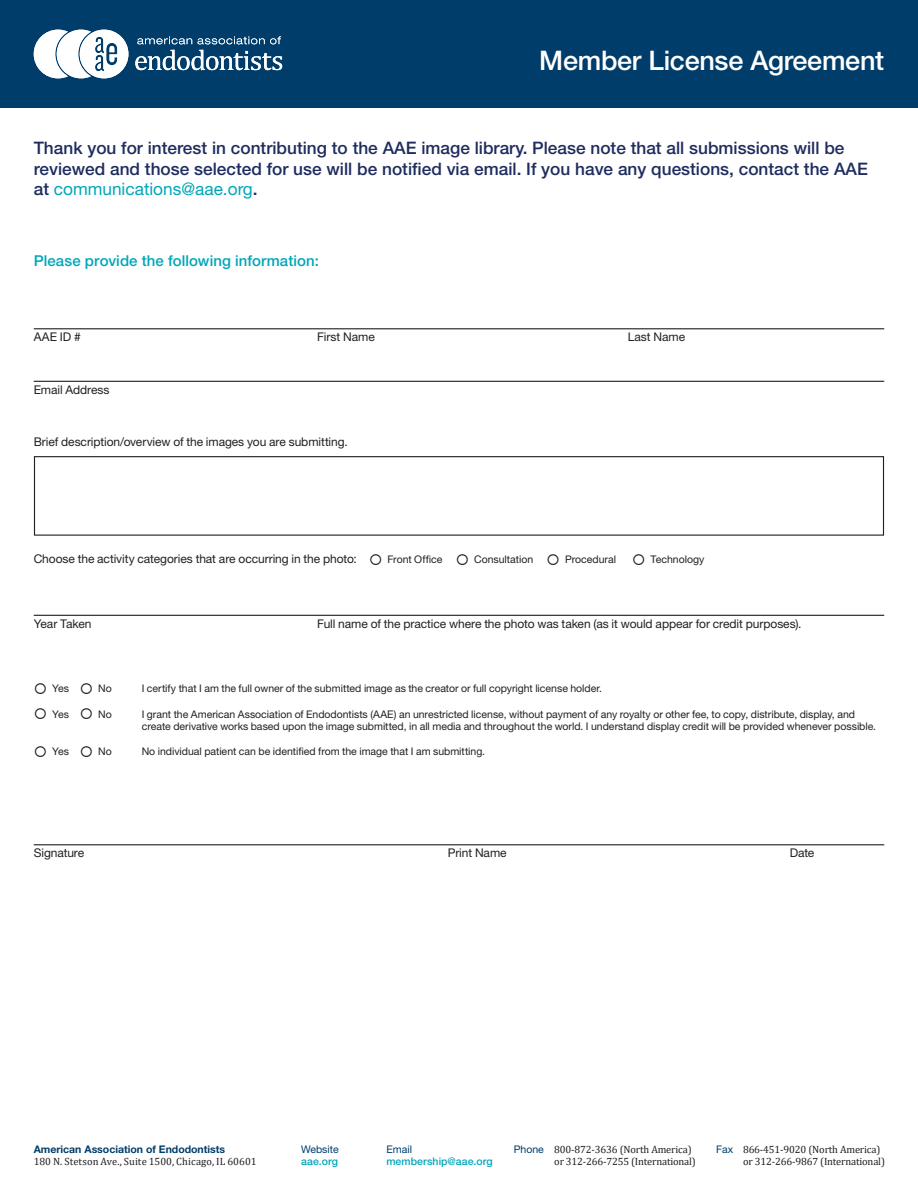
<style>
.page{position:relative;width:918px;height:1188px;background:#fff}
.page>*{position:absolute;margin:0;border:0;box-sizing:border-box;transform-origin:0 0}
.NB___Form_Title{font:500 27px "Helvetica Neue LT Std";letter-spacing:-.01em;color:#fff}
.ELIGIBILITY{font:500 17.25px/20.7px "Helvetica Neue LT Std";color:#1f2c5f}
.NB___Your_Record_Inf{font:500 15px "Helvetica Neue LT Std";letter-spacing:.005em;color:#00a6b9}
.PERSONAL_INFORMATION{font:12px "Helvetica Neue LT Std";letter-spacing:-.005em;color:#231f20}
.PERSONAL_INFORMATION-2{font:10.5px/12px "Helvetica Neue LT Std";letter-spacing:-.005em;color:#231f20}
.t1{font:10.5px/12.6px "Cambria";letter-spacing:-.015em;color:#231f20}
.t2{font:10.5px "Cambria";letter-spacing:.005em;color:#231f20}
.t3{font:700 10.5px "Helvetica Neue LT Std";color:#003d6a}
.t4{font:500 10.5px "Helvetica Neue LT Std";letter-spacing:.005em;color:#00a6b9}
.t5{font:10.5px "Helvetica Neue LT Std";color:#003d6a}
.s1{font-weight:400;color:#00a6b9}
.s2{font-size:10.5px}
.s3{font-family:"Helvetica Neue LT Std";color:#003d6a}
</style>
<div class="page">
<div style="left:0;top:0;width:918px;height:108px;background:#003d6a"></div>
<svg style="left:34px;top:30px;width:94px;height:48px"></svg>
<svg style="left:135px;top:50px;width:147px;height:20px"></svg>
<svg style="left:137px;top:36px;width:55px;height:8px"></svg>
<svg style="left:198px;top:36px;width:83px;height:8px"></svg>
<hr style="left:34px;top:328px;width:850px;height:1px;background:#231f20">
<hr style="left:34px;top:381px;width:850px;height:1px;background:#231f20">
<hr style="left:34px;top:615px;width:850px;height:1px;background:#231f20">
<hr style="left:34px;top:844px;width:850px;height:1px;background:#231f20">
<div style="left:34px;top:456px;width:850px;height:80px;border:1px solid #231f20"></div>
<p class="NB___Form_Title" style="left:539px;top:44px;width:346px">Member License Agreement</p>
<p class="ELIGIBILITY" style="left:34px;top:137px;width:836px">Thank you for interest in contributing to the AAE image library. Please note that all submissions will be reviewed and those selected for use will be notified via email. If you have any questions, contact the AAE at <span class="s1">communications@aae.org</span>.</p>
<p class="NB___Your_Record_Inf" style="left:34px;top:252px;width:287px">Please provide the following information:</p>
<p class="PERSONAL_INFORMATION" style="left:34px;top:330px;width:49px">AAE ID #</p>
<p class="PERSONAL_INFORMATION" style="left:317px;top:330px;width:59px">First Name</p>
<p class="PERSONAL_INFORMATION" style="left:628px;top:330px;width:59px">Last Name</p>
<p class="PERSONAL_INFORMATION" style="left:34px;top:382px;width:77px">Email Address</p>
<p class="PERSONAL_INFORMATION" style="left:34px;top:435px;width:316px">Brief description/overview of the images you are submitting.</p>
<p class="PERSONAL_INFORMATION" style="left:34px;top:552px;width:672px">Choose the activity categories that are occurring in the photo: ○ <span class="s2">Front Office</span> ○ <span class="s2">Consultation</span> ○ <span class="s2">Procedural</span> ○ <span class="s2">Technology</span></p>
<p class="PERSONAL_INFORMATION" style="left:34px;top:616px;width:59px">Year Taken</p>
<p class="PERSONAL_INFORMATION" style="left:317px;top:616px;width:486px">Full name of the practice where the photo was taken (as it would appear for credit purposes).</p>
<p class="PERSONAL_INFORMATION-2" style="left:34px;top:682px;width:80px">○ Yes ○ No</p>
<p class="PERSONAL_INFORMATION-2" style="left:142px;top:682px;width:462px">I certify that I am the full owner of the submitted image as the creator or full copyright license holder.</p>
<p class="PERSONAL_INFORMATION-2" style="left:34px;top:708px;width:80px">○ Yes ○ No</p>
<p class="PERSONAL_INFORMATION-2" style="left:142px;top:708px;width:736px">I grant the American Association of Endodontists (AAE) an unrestricted license, without payment of any royalty or other fee, to copy, distribute, display, and create derivative works based upon the image submitted, in all media and throughout the world. I understand display credit will be provided whenever possible.</p>
<p class="PERSONAL_INFORMATION-2" style="left:34px;top:745px;width:80px">○ Yes ○ No</p>
<p class="PERSONAL_INFORMATION-2" style="left:142px;top:745px;width:345px">No individual patient can be identified from the image that I am submitting.</p>
<p class="PERSONAL_INFORMATION" style="left:34px;top:846px;width:52px">Signature</p>
<p class="PERSONAL_INFORMATION" style="left:448px;top:846px;width:60px">Print Name</p>
<p class="PERSONAL_INFORMATION" style="left:790px;top:846px;width:26px">Date</p>
<p class="t3" style="left:34px;top:1142px;width:193px">American Association of Endodontists</p>
<p class="t2" style="left:34px;top:1156px;width:224px">180 N. Stetson Ave., Suite 1500, Chicago, IL 60601</p>
<p class="t5" style="left:301px;top:1143px;width:39px">Website</p>
<p class="t4" style="left:301px;top:1155px;width:38px">aae.org</p>
<p class="t5" style="left:386px;top:1143px;width:27px">Email</p>
<p class="t4" style="left:386px;top:1155px;width:108px">membership@aae.org</p>
<p class="t1" style="left:554px;top:1143px;width:143px;text-indent:-40px"><span class="s3">Phone</span> 800-872-3636 (North America) or 312-266-7255 (International)</p>
<p class="t1" style="left:743px;top:1143px;width:144px;text-indent:-27px"><span class="s3">Fax</span> 866-451-9020 (North America) or 312-266-9867 (International)</p>
</div>
